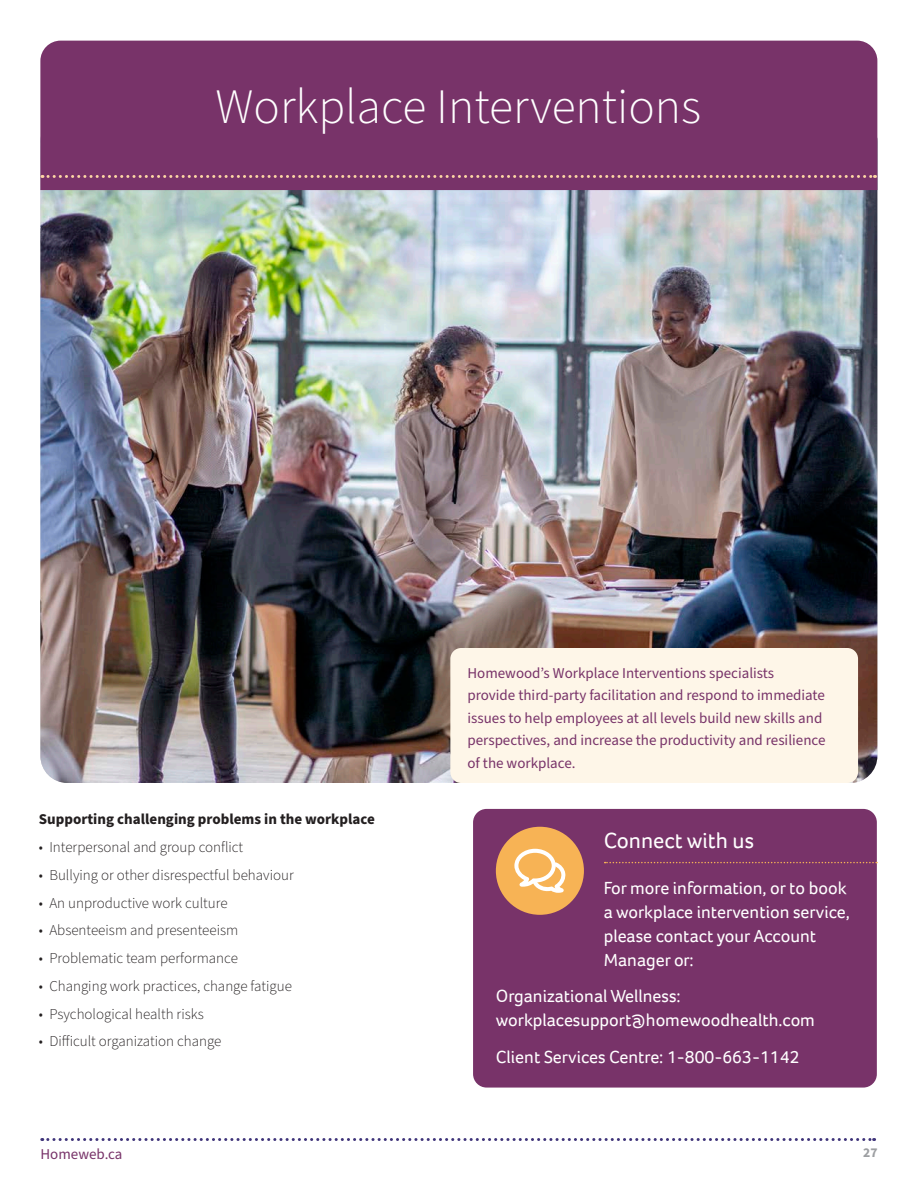
<style>
.page{position:relative;width:918px;height:1188px;background:#fff}
.page>*{position:absolute;margin:0;border:0;box-sizing:border-box;transform-origin:0 0}
.BodyCopy{font:300 49.5px "Source Sans Pro";color:#fff}
.BodyCopy-2{font:22.5px "Foco";color:#fff}
.BodyCopy-3{font:18px/24px "Foco";color:#fff}
.BodyCopy-4{font:300 15px "Source Sans Pro";color:#231f20}
.BodyCopy-5{font:15px/22.5px "Source Sans Pro";color:#783369}
.BodyCopy-6{font:700 15px "Source Sans Pro";color:#231f20}
.BodyCopy-7{font:700 13.5px "Source Sans Pro";color:#9d9fa2}
</style>
<div class="page">
<svg style="left:42px;top:1138px;width:833px;height:3px"></svg>
<img style="left:40px;top:190px;width:837px;height:593px">
<div style="left:473px;top:809px;width:404px;height:279px;background:#783369;border-radius:13px"></div>
<svg style="left:605px;top:862px;width:272px;height:1px"></svg>
<div style="left:496px;top:827px;width:88px;height:88px;background:#f7b355;border-radius:50%"></div>
<svg style="left:514px;top:849px;width:52px;height:44px"></svg>
<div style="left:40px;top:41px;width:837px;height:149px;background:#783369"></div>
<svg style="left:42px;top:175px;width:833px;height:3px;background:#a86f7e"></svg>
<div style="left:450px;top:648px;width:408px;height:135px;background:#fef6e8;border-radius:11px"></div>
<p class="BodyCopy" style="left:216px;top:74px;width:487px">Workplace Interventions</p>
<p class="BodyCopy-6" style="left:39px;top:809px;width:338px">Supporting challenging problems in the workplace</p>
<p class="BodyCopy-4" style="left:39px;top:837px;width:206px">• Interpersonal and group conflict</p>
<p class="BodyCopy-4" style="left:39px;top:865px;width:256px">• Bullying or other disrespectful behaviour</p>
<p class="BodyCopy-4" style="left:39px;top:893px;width:190px">• An unproductive work culture</p>
<p class="BodyCopy-4" style="left:39px;top:920px;width:201px">• Absenteeism and presenteeism</p>
<p class="BodyCopy-4" style="left:39px;top:948px;width:201px">• Problematic team performance</p>
<p class="BodyCopy-4" style="left:39px;top:976px;width:255px">• Changing work practices, change fatigue</p>
<p class="BodyCopy-4" style="left:39px;top:1004px;width:166px">• Psychological health risks</p>
<p class="BodyCopy-4" style="left:39px;top:1031px;width:184px">• Difficult organization change</p>
<p class="BodyCopy-5" style="left:467px;top:662px;width:360px">Homewood’s Workplace Interventions specialists provide third-party facilitation and respond to immediate issues to help employees at all levels build new skills and perspectives, and increase the productivity and resilience of the workplace.</p>
<p class="BodyCopy-2" style="left:604px;top:825px;width:152px">Connect with us</p>
<p class="BodyCopy-3" style="left:604px;top:876px;width:247px">For more information, or to book a workplace intervention service, please contact your Account<br>Manager or:</p>
<p class="BodyCopy-3" style="left:496px;top:984px;width:321px">Organizational Wellness: workplacesupport@homewoodhealth.com</p>
<p class="BodyCopy-3" style="left:496px;top:1045px;width:305px">Client Services Centre: 1-800-663-1142</p>
<p class="BodyCopy-5" style="left:40px;top:1143px;width:84px">Homeweb.ca</p>
<p class="BodyCopy-7" style="left:863px;top:1144px;width:16px">27</p>
</div>
